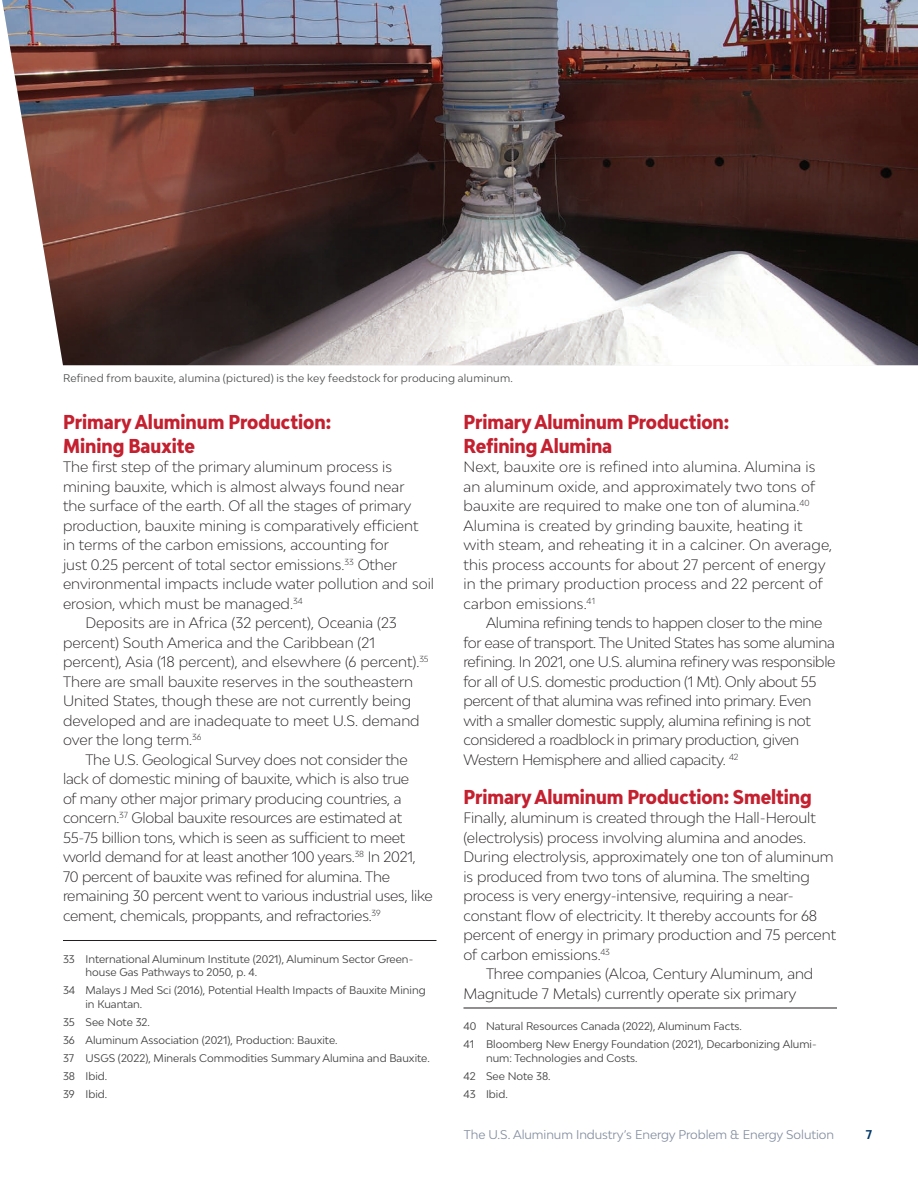
<style>
.page{position:relative;width:918px;height:1188px;background:#fff}
.page>*{position:absolute;margin:0;border:0;box-sizing:border-box;transform-origin:0 0}
.Body_Head{font:800 condensed 18.75px/24px "Bw Modelica";letter-spacing:-.005em;color:#c4202f}
.Body_-_indent{font:300 14.25px/19.5px "Bw Modelica";letter-spacing:-.015em;color:#231f20}
.Body_First{font:300 14.25px/19.5px "Bw Modelica";color:#231f20}
.t1{font:12px "Bw Modelica";letter-spacing:-.005em;color:#848fa1}
.t2{font:700 12px "Bw Modelica";color:#01386a}
.Footnote{font:10.5px/13.5px "Bw Modelica";color:#3e3e3f}
.Figure_Caption{font:10.5px "Bw Modelica";letter-spacing:.02em;color:#4b4c4d}
</style>
<div class="page">
<hr style="left:63px;top:940px;width:373px;height:1px;background:#231f20">
<hr style="left:464px;top:1008px;width:373px;height:1px;background:#231f20">
<img style="left:2px;top:0;width:916px;height:365px">
<p class="Figure_Caption" style="left:63px;top:371px;width:451px">Refined from bauxite, alumina (pictured) is the key feedstock for producing aluminum.</p>
<p class="Body_Head" style="left:63px;top:409px;width:270px">Primary Aluminum Production:<br>Mining Bauxite</p>
<p class="Body_First" style="left:63px;top:457px;width:373px">The first step of the primary aluminum process is mining bauxite, which is almost always found near<br>the surface of the earth. Of all the stages of primary production, bauxite mining is comparatively efficient in terms of the carbon emissions, accounting for<br>just 0.25 percent of total sector emissions.<sup>33</sup> Other environmental impacts include water pollution and soil erosion, which must be managed.<sup>34</sup></p>
<p class="Body_-_indent" style="left:63px;top:613px;width:367px;text-indent:22px">Deposits are in Africa (32 percent), Oceania (23 percent) South America and the Caribbean (21 percent), Asia (18 percent), and elsewhere (6 percent).<sup>35<br></sup>There are small bauxite reserves in the southeastern United States, though these are not currently being developed and are inadequate to meet U.S. demand over the long term.<sup>36</sup></p>
<p class="Body_-_indent" style="left:63px;top:749px;width:371px;text-indent:22px">The U.S. Geological Survey does not consider the lack of domestic mining of bauxite, which is also true<br>of many other major primary producing countries, a concern.<sup>37</sup> Global bauxite resources are estimated at 55-75 billion tons, which is seen as sufficient to meet world demand for at least another 100 years.<sup>38</sup> In 2021, 70 percent of bauxite was refined for alumina. The remaining 30 percent went to various industrial uses, like cement, chemicals, proppants, and refractories.<sup>39</sup></p>
<p class="Footnote" style="left:86px;top:952px;width:329px;text-indent:-22px">33 International Aluminum Institute (2021), Aluminum Sector Green&shy;house Gas Pathways to 2050, p. 4.</p>
<p class="Footnote" style="left:86px;top:984px;width:342px;text-indent:-22px">34 Malays J Med Sci (2016), Potential Health Impacts of Bauxite Mining in Kuantan.</p>
<p class="Footnote" style="left:63px;top:1015px;width:88px">35 See Note 32.</p>
<p class="Footnote" style="left:63px;top:1033px;width:276px">36 Aluminum Association (2021), Production: Bauxite.</p>
<p class="Footnote" style="left:63px;top:1051px;width:368px">37 USGS (2022), Minerals Commodities Summary Alumina and Bauxite.</p>
<p class="Footnote" style="left:63px;top:1069px;width:46px">38 Ibid.</p>
<p class="Footnote" style="left:63px;top:1087px;width:46px">39 Ibid.</p>
<p class="Body_Head" style="left:464px;top:409px;width:267px">Primary Aluminum Production:<br>Refining Alumina</p>
<p class="Body_First" style="left:464px;top:457px;width:370px">Next, bauxite ore is refined into alumina. Alumina is an aluminum oxide, and approximately two tons of bauxite are required to make one ton of alumina.<sup>40<br></sup>Alumina is created by grinding bauxite, heating it with steam, and reheating it in a calciner. On average, this process accounts for about 27 percent of energy in the primary production process and 22 percent of carbon emissions.<sup>41</sup></p>
<p class="Body_-_indent" style="left:464px;top:613px;width:374px;text-indent:22px">Alumina refining tends to happen closer to the mine for ease of transport. The United States has some alumina refining. In 2021, one U.S. alumina refinery was responsible for all of U.S. domestic production (1 Mt). Only about 55 percent of that alumina was refined into primary. Even with a smaller domestic supply, alumina refining is not considered a roadblock in primary production, given Western Hemisphere and allied capacity. <sup>42</sup></p>
<p class="Body_Head" style="left:464px;top:784px;width:350px">Primary Aluminum Production: Smelting</p>
<p class="Body_First" style="left:464px;top:808px;width:374px">Finally, aluminum is created through the Hall-Heroult (electrolysis) process involving alumina and anodes.<br>During electrolysis, approximately one ton of aluminum is produced from two tons of alumina. The smelting process is very energy-intensive, requiring a near&shy;constant flow of electricity. It thereby accounts for 68 percent of energy in primary production and 75 percent of carbon emissions.<sup>43</sup></p>
<p class="Body_-_indent" style="left:464px;top:964px;width:351px;text-indent:22px">Three companies (Alcoa, Century Aluminum, and<br>Magnitude 7 Metals) currently operate six primary</p>
<p class="Footnote" style="left:464px;top:1020px;width:280px">40 Natural Resources Canada (2022), Aluminum Facts.</p>
<p class="Footnote" style="left:486px;top:1038px;width:332px;text-indent:-22px">41 Bloomberg New Energy Foundation (2021), Decarbonizing Alumi&shy;num: Technologies and Costs.</p>
<p class="Footnote" style="left:464px;top:1069px;width:89px">42 See Note 38.</p>
<p class="Footnote" style="left:464px;top:1087px;width:46px">43 Ibid.</p>
<p class="t1" style="left:464px;top:1127px;width:372px">The U.S. Aluminum Industry’s Energy Problem &amp; Energy Solution</p>
<p class="t2" style="left:866px;top:1127px;width:8px">7</p>
</div>
